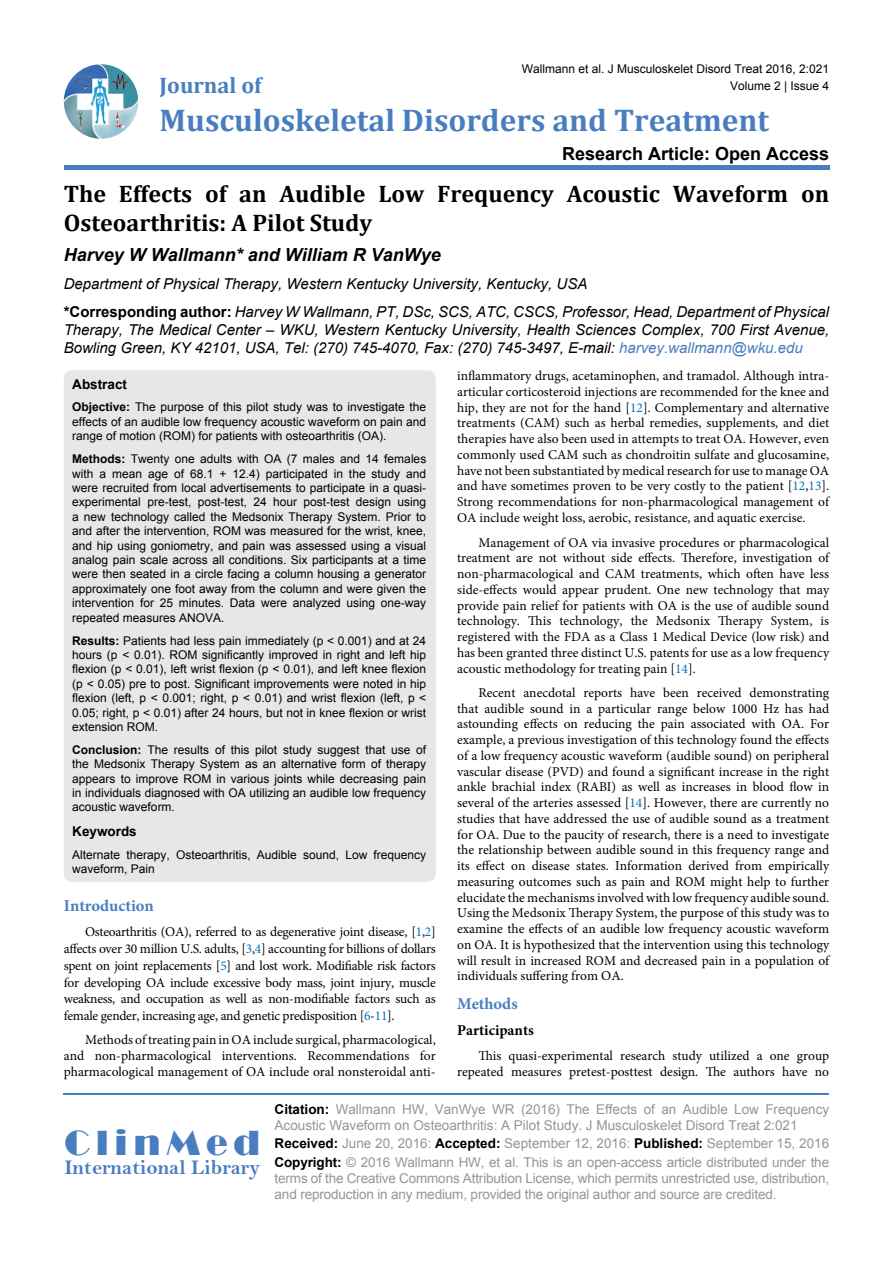
<style>
.page{position:relative;width:893px;height:1263px;background:#fff}
.page>*{position:absolute;margin:0;border:0;box-sizing:border-box;transform-origin:0 0}
.t1{font:36px "Broadway";letter-spacing:.16em;color:#487ec0}
.t2{font:700 31.5px "Cambria";color:#487ec0}
.t3{font:700 24px/28.8px "Cambria";color:#000}
.t4{font:700 22.5px "Cambria";color:#487ec0}
.t5{font:21px "Bell MT Bold";color:#487ec0}
.t6{font:italic 700 18px "Arial";color:#000}
.t7{font:700 18px "Arial";color:#000}
.t8{font:700 16.5px "Minion Pro";color:#487ec0}
.t9{font:italic 15px/27.9px "Arial";color:#000}
.t10{font:700 15px "Minion Pro";color:#000}
.t11{font:13.5px/15.8px "Minion Pro";color:#000;text-align:justify}
.t12{font:13.5px/16.2px "Arial";letter-spacing:-.01em;color:#939598}
.t13{font:700 13.5px "Arial";color:#000}
.t14{font:12px/14.4px "Arial";color:#000;text-align:justify}
.s1{font-weight:700;font-style:normal}
.s2{color:#487ec0}
.s3{font-weight:700}
.s4{color:#0072bc}
.s5{font-weight:700;color:#000}
</style>
<div class="page">
<img style="left:64px;top:64px;width:74px;height:75px;border-radius:37px">
<div style="left:64px;top:165px;width:765px;height:5px;background:#487ec0"></div>
<hr style="left:64px;top:1093px;width:765px;height:2px;background:#487ec0">
<div style="left:64px;top:370px;width:372px;height:512px;background:#e6e7e8;border-radius:9px"></div>
<p class="t14" style="left:522px;top:60px;width:309px;line-height:17.2px;text-align:right">Wallmann et al. J Musculoskelet Disord Treat 2016, 2:021<br>Volume 2 | Issue 4</p>
<h3 class="t4" style="left:160px;top:70px;width:103px">Journal of</h3>
<h2 class="t2" style="left:160px;top:98px;width:611px">Musculoskeletal Disorders and Treatment</h2>
<h3 class="t7" style="left:562px;top:141px;width:269px">Research Article: Open Access</h3>
<h3 class="t3" style="left:64px;top:179px;width:767px">The Effects of an Audible Low Frequency Acoustic Waveform on<br>Osteoarthritis: A Pilot Study</h3>
<h3 class="t6" style="left:64px;top:243px;width:379px">Harvey W Wallmann* and William R VanWye</h3>
<p class="t9" style="left:64px;top:270px;width:767px">Department of Physical Therapy, Western Kentucky University, Kentucky, USA<br><span class="s1">*Corresponding author:</span> Harvey W Wallmann, PT, DSc, SCS, ATC, CSCS, Professor, Head, Department of Physical</p>
<p class="t9" style="left:64px;top:321px;width:767px;line-height:18px">Therapy, The Medical Center – WKU, Western Kentucky University, Health Sciences Complex, 700 First Avenue,<br>Bowling Green, KY 42101, USA, Tel: (270) 745-4070, Fax: (270) 745-3497, E-mail: <span class="s2">harvey.wallmann@wku.edu</span></p>
<p class="t13" style="left:72px;top:374px;width:56px">Abstract</p>
<p class="t14" style="left:72px;top:400px;width:355px"><span class="s3">Objective:</span> The purpose of this pilot study was to investigate the effects of an audible low frequency acoustic waveform on pain and range of motion (ROM) for patients with osteoarthritis (OA).</p>
<p class="t14" style="left:72px;top:452px;width:356px"><span class="s3">Methods:</span> Twenty one adults with OA (7 males and 14 females with a mean age of 68.1 + 12.4) participated in the study and were recruited from local advertisements to participate in a quasi&shy;experimental pre-test, post-test, 24 hour post-test design using a new technology called the Medsonix Therapy System. Prior to and after the intervention, ROM was measured for the wrist, knee, and hip using goniometry, and pain was assessed using a visual analog pain scale across all conditions. Six participants at a time were then seated in a circle facing a column housing a generator approximately one foot away from the column and were given the intervention for 25 minutes. Data were analyzed using one-way repeated measures ANOVA.</p>
<p class="t14" style="left:72px;top:633px;width:355px"><span class="s3">Results:</span> Patients had less pain immediately (p &lt; 0.001) and at 24 hours (p &lt; 0.01). ROM significantly improved in right and left hip flexion (p &lt; 0.01), left wrist flexion (p &lt; 0.01), and left knee flexion (p &lt; 0.05) pre to post. Significant improvements were noted in hip flexion (left, p &lt; 0.001; right, p &lt; 0.01) and wrist flexion (left, p &lt; 0.05; right, p &lt; 0.01) after 24 hours, but not in knee flexion or wrist extension ROM.</p>
<p class="t14" style="left:72px;top:742px;width:355px"><span class="s3">Conclusion:</span> The results of this pilot study suggest that use of the Medsonix Therapy System as an alternative form of therapy appears to improve ROM in various joints while decreasing pain in individuals diagnosed with OA utilizing an audible low frequency acoustic waveform.</p>
<p class="t13" style="left:72px;top:822px;width:66px">Keywords</p>
<p class="t14" style="left:72px;top:847px;width:355px">Alternate therapy, Osteoarthritis, Audible sound, Low frequency waveform, Pain</p>
<p class="t11" style="left:457px;top:368px;width:374px">inflammatory drugs, acetaminophen, and tramadol. Although intra&shy;articular corticosteroid injections are recommended for the knee and hip, they are not for the hand [<span class="s4">12</span>]. Complementary and alternative treatments (CAM) such as herbal remedies, supplements, and diet therapies have also been used in attempts to treat OA. However, even commonly used CAM such as chondroitin sulfate and glucosamine, have not been substantiated by medical research for use to manage OA and have sometimes proven to be very costly to the patient [<span class="s4">12</span>,<span class="s4">13</span>].<br>Strong recommendations for non-pharmacological management of OA include weight loss, aerobic, resistance, and aquatic exercise.</p>
<p class="t11" style="left:457px;top:534px;width:374px;text-indent:21px">Management of OA via invasive procedures or pharmacological treatment are not without side effects. Therefore, investigation of non-pharmacological and CAM treatments, which often have less side-effects would appear prudent. One new technology that may provide pain relief for patients with OA is the use of audible sound technology. This technology, the Medsonix Therapy System, is registered with the FDA as a Class 1 Medical Device (low risk) and has been granted three distinct U.S. patents for use as a low frequency acoustic methodology for treating pain [<span class="s4">14</span>].</p>
<p class="t11" style="left:457px;top:685px;width:374px;text-indent:21px">Recent anecdotal reports have been received demonstrating that audible sound in a particular range below 1000 Hz has had astounding effects on reducing the pain associated with OA. For example, a previous investigation of this technology found the effects of a low frequency acoustic waveform (audible sound) on peripheral vascular disease (PVD) and found a significant increase in the right ankle brachial index (RABI) as well as increases in blood flow in several of the arteries assessed [<span class="s4">14</span>]. However, there are currently no studies that have addressed the use of audible sound as a treatment for OA. Due to the paucity of research, there is a need to investigate the relationship between audible sound in this frequency range and its effect on disease states. Information derived from empirically measuring outcomes such as pain and ROM might help to further elucidate the mechanisms involved with low frequency audible sound.<br>Using the Medsonix Therapy System, the purpose of this study was to examine the effects of an audible low frequency acoustic waveform on OA. It is hypothesized that the intervention using this technology will result in increased ROM and decreased pain in a population of individuals suffering from OA.</p>
<p class="t8" style="left:457px;top:992px;width:62px">Methods</p>
<p class="t10" style="left:457px;top:1020px;width:78px">Participants</p>
<p class="t11" style="left:457px;top:1047px;width:374px;line-height:16.2px;text-align:right">This quasi-experimental research study utilized a one group repeated measures pretest-posttest design. The authors have no</p>
<p class="t8" style="left:64px;top:894px;width:92px">Introduction</p>
<p class="t11" style="left:64px;top:923px;width:373px;line-height:16.8px;text-indent:21px">Osteoarthritis (OA), referred to as degenerative joint disease, [<span class="s4">1</span>,<span class="s4">2</span>] affects over 30 million U.S. adults, [<span class="s4">3</span>,<span class="s4">4</span>] accounting for billions of dollars spent on joint replacements [<span class="s4">5</span>] and lost work. Modifiable risk factors for developing OA include excessive body mass, joint injury, muscle weakness, and occupation as well as non-modifiable factors such as female gender, increasing age, and genetic predisposition [<span class="s4">6</span>-<span class="s4">11</span>].</p>
<p class="t11" style="left:64px;top:1032px;width:374px;text-indent:21px">Methods of treating pain in OA include surgical, pharmacological, and non-pharmacological interventions. Recommendations for pharmacological management of OA include oral nonsteroidal anti-</p>
<h1 class="t1" style="left:64px;top:1122px;width:197px">ClinMed</h1>
<h3 class="t5" style="left:64px;top:1155px;width:197px">International Library</h3>
<p class="t12" style="left:275px;top:1101px;width:556px"><span class="s5">Citation:</span> Wallmann HW, VanWye WR (2016) The Effects of an Audible Low Frequency<br>Acoustic Waveform on Osteoarthritis: A Pilot Study. J Musculoskelet Disord Treat 2:021</p>
<p class="t12" style="left:275px;top:1134px;width:556px;line-height:18.3px"><span class="s5">Received:</span> June 20, 2016: <span class="s5">Accepted:</span> September 12, 2016: <span class="s5">Published:</span> September 15, 2016<br><span class="s5">Copyright:</span> © 2016 Wallmann HW, et al. This is an open-access article distributed under the</p>
<p class="t12" style="left:275px;top:1170px;width:556px">terms of the Creative Commons Attribution License, which permits unrestricted use, distribution, and reproduction in any medium, provided the original author and source are credited.</p>
</div>
